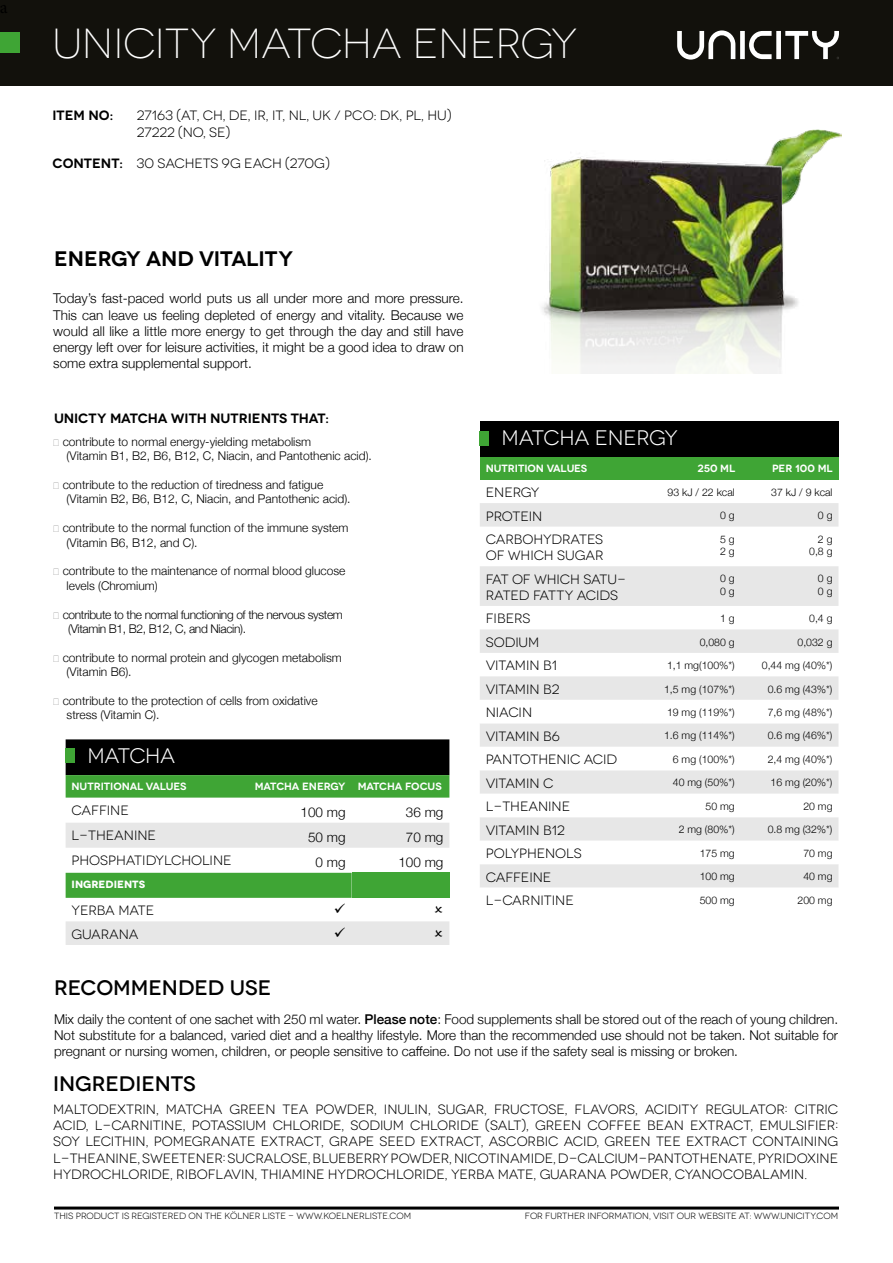
<style>
.page{position:relative;width:893px;height:1263px;background:#fff}
.page>*{position:absolute;margin:0;border:0;box-sizing:border-box;transform-origin:0 0}
.t1{font:300 42px "Novecentowide";letter-spacing:-.005em;color:#fff}
.t2{font:500 21px "Novecentowide";color:#000}
.t3{font:21px "Novecentowide";letter-spacing:-.01em;color:#fff}
.t4{font:600 21px "Novecentowide";color:#000}
.t5{font:13.5px/16.2px "Novecentowide";color:#000}
.t6{font:300 13.5px/16.2px "Helvetica Neue";color:#000;text-align:justify}
.t7{font:600 13.5px "Novecentowide";color:#000}
.t8{font:300 12px/14.4px "Helvetica Neue";color:#000}
.t9{font:300 12px/14.4px "Helvetica Neue";letter-spacing:-.03em;color:#000}
.t10{font:300 10.5px/12.6px "Helvetica Neue";color:#000}
.t11{font:600 10.5px "Novecentowide";letter-spacing:-.01em;color:#fff}
.t12{font:700 10.5px "Novecentowide";color:#fff}
.t13{font:9px "Novecentowide";color:#000}
.s1{font-weight:600}
.s2{font-weight:500}
</style>
<div class="page">
<div style="left:0;top:0;width:892px;height:86px;background:#12110c"></div>
<div style="left:0;top:32px;width:19px;height:20px;background:#3fa535"></div>
<svg style="left:677px;top:30px;width:162px;height:30px"></svg>
<div style="left:480px;top:421px;width:358px;height:36px;background:#000"></div>
<div style="left:480px;top:457px;width:358px;height:23px;background:#3fa535"></div>
<svg style="left:480px;top:503px;width:358px;height:197px;fill:#e7e7e7"></svg>
<svg style="left:480px;top:723px;width:358px;height:165px;fill:#e7e7e7"></svg>
<div style="left:480px;top:431px;width:9px;height:14px;background:#3fa535"></div>
<hr style="left:54px;top:1206px;width:785px;height:3px;background:#000">
<img style="left:800px;top:130px;width:42px;height:4px">
<img style="left:542px;top:134px;width:300px;height:239px">
<div style="left:66px;top:739px;width:383px;height:36px;background:#000"></div>
<svg style="left:66px;top:775px;width:383px;height:23px;background:#43a639"></svg>
<svg style="left:66px;top:823px;width:383px;height:122px"></svg>
<div style="left:352px;top:873px;width:97px;height:25px;background:#3fa535"></div>
<div style="left:66px;top:748px;width:9px;height:15px;background:#3fa535"></div>
<svg style="left:435px;top:906px;width:7px;height:7px"></svg>
<svg style="left:435px;top:930px;width:7px;height:6px"></svg>
<svg style="left:335px;top:904px;width:10px;height:9px"></svg>
<svg style="left:335px;top:927px;width:10px;height:10px"></svg>
<h1 class="t1" style="left:53px;top:19px;width:526px">UNICITY MATCHA ENERGY</h1>
<p class="t7" style="left:53px;top:107px;width:62px">ITEM NO:</p>
<p class="t5" style="left:137px;top:107px;width:316px">27163 (AT, CH, DE, IR, IT, NL, UK / PCO: DK, PL, HU)<br>27222 (NO, SE)</p>
<p class="t5" style="left:53px;top:155px;width:279px"><span class="s1">CONTENT:</span> 30 SACHETS 9G EACH (270G)</p>
<h2 class="t4" style="left:54px;top:245px;width:241px">ENERGY AND VITALITY</h2>
<p class="t6" style="left:53px;top:290px;width:412px">Today’s fast-paced world puts us all under more and more pressure.<br>This can leave us feeling depleted of energy and vitality. Because we would all like a little more energy to get through the day and still have energy left over for leisure activities, it might be a good idea to draw on some extra supplemental support.</p>
<p class="t7" style="left:54px;top:410px;width:277px">UNICTY MATCHA WITH NUTRIENTS THAT:</p>
<p class="t8" style="left:67px;top:433px;width:307px;text-indent:-4px">contribute to normal energy-yielding metabolism<br>(Vitamin B1, B2, B6, B12, C, Niacin, and Pantothenic acid).</p>
<p class="t8" style="left:67px;top:476px;width:285px;text-indent:-4px">contribute to the reduction of tiredness and fatigue (Vitamin B2, B6, B12, C, Niacin, and Pantothenic acid).</p>
<p class="t8" style="left:67px;top:520px;width:283px;text-indent:-4px">contribute to the normal function of the immune system (Vitamin B6, B12, and C).</p>
<p class="t8" style="left:67px;top:563px;width:280px;text-indent:-4px">contribute to the maintenance of normal blood glucose levels (Chromium)</p>
<p class="t9" style="left:68px;top:606px;width:276px;text-indent:-5px">contribute to the normal functioning of the nervous system (Vitamin B1, B2, B12, C, and Niacin).</p>
<p class="t8" style="left:67px;top:649px;width:277px;text-indent:-4px">contribute to normal protein and glycogen metabolism (Vitamin B6).</p>
<p class="t8" style="left:67px;top:692px;width:253px;text-indent:-4px">contribute to the protection of cells from oxidative stress (Vitamin C).</p>
<h2 class="t3" style="left:87px;top:744px;width:89px">MATCHA</h2>
<p class="t11" style="left:72px;top:780px;width:116px">NUTRITIONAL VALUES</p>
<p class="t11" style="left:255px;top:780px;width:189px">MATCHA ENERGY MATCHA FOCUS</p>
<p class="t5" style="left:72px;top:802px;width:59px">CAFFINE</p>
<p class="t6" style="left:301px;top:803px;width:47px">100 mg</p>
<p class="t6" style="left:406px;top:803px;width:39px">36 mg</p>
<p class="t5" style="left:72px;top:827px;width:86px">L-THEANINE</p>
<p class="t6" style="left:308px;top:828px;width:39px">50 mg</p>
<p class="t6" style="left:406px;top:828px;width:39px">70 mg</p>
<p class="t5" style="left:72px;top:852px;width:161px">PHOSPHATIDYLCHOLINE</p>
<p class="t6" style="left:316px;top:853px;width:32px">0 mg</p>
<p class="t6" style="left:398px;top:853px;width:47px">100 mg</p>
<p class="t12" style="left:72px;top:877px;width:75px">INGREDIENTS</p>
<p class="t5" style="left:72px;top:902px;width:84px">YERBA MATE</p>
<p class="t5" style="left:72px;top:926px;width:68px">GUARANA</p>
<h2 class="t2" style="left:54px;top:975px;width:219px">RECOMMENDED USE</h2>
<h2 class="t3" style="left:502px;top:426px;width:178px">MATCHA ENERGY</h2>
<p class="t11" style="left:486px;top:462px;width:103px">NUTRITION VALUES</p>
<p class="t11" style="left:697px;top:462px;width:39px">250 ML</p>
<p class="t11" style="left:772px;top:462px;width:62px">PER 100 ML</p>
<p class="t5" style="left:486px;top:484px;width:55px">ENERGY</p>
<p class="t10" style="left:668px;top:485px;width:69px">93 kJ / 22 kcal</p>
<p class="t10" style="left:771px;top:485px;width:63px">37 kJ / 9 kcal</p>
<p class="t5" style="left:486px;top:508px;width:58px">PROTEIN</p>
<p class="t10" style="left:720px;top:508px;width:16px">0 g</p>
<p class="t10" style="left:818px;top:508px;width:16px">0 g</p>
<p class="t5" style="left:486px;top:531px;width:119px">CARBOHYDRATES<br>OF WHICH SUGAR</p>
<p class="t10" style="left:720px;top:532px;width:16px">5 g<br>2 g</p>
<p class="t10" style="left:809px;top:532px;width:25px;text-align:right">2 g<br>0,8 g</p>
<p class="t5" style="left:486px;top:571px;width:142px">FAT OF WHICH SATU-<br>RATED FATTY ACIDS</p>
<p class="t10" style="left:720px;top:572px;width:16px">0 g<br>0 g</p>
<p class="t10" style="left:818px;top:572px;width:16px">0 g<br>0 g</p>
<p class="t5" style="left:486px;top:611px;width:46px">FIBERS</p>
<p class="t10" style="left:720px;top:611px;width:16px">1 g</p>
<p class="t10" style="left:809px;top:611px;width:25px">0,4 g</p>
<p class="t5" style="left:486px;top:634px;width:55px">SODIUM</p>
<p class="t10" style="left:700px;top:635px;width:37px">0,080 g</p>
<p class="t10" style="left:797px;top:635px;width:37px">0,032 g</p>
<p class="t5" style="left:486px;top:658px;width:73px">VITAMIN B1</p>
<p class="t10" style="left:667px;top:658px;width:69px">1,1 mg(100%*)</p>
<p class="t10" style="left:762px;top:658px;width:72px">0,44 mg (40%*)</p>
<p class="t5" style="left:486px;top:681px;width:75px">VITAMIN B2</p>
<p class="t10" style="left:664px;top:682px;width:72px">1,5 mg (107%*)</p>
<p class="t10" style="left:768px;top:682px;width:66px">0.6 mg (43%*)</p>
<p class="t5" style="left:486px;top:705px;width:48px">NIACIN</p>
<p class="t10" style="left:667px;top:705px;width:69px">19 mg (119%*)</p>
<p class="t10" style="left:768px;top:705px;width:66px">7,6 mg (48%*)</p>
<p class="t5" style="left:486px;top:728px;width:75px">VITAMIN B6</p>
<p class="t10" style="left:664px;top:729px;width:72px">1.6 mg (114%*)</p>
<p class="t10" style="left:768px;top:729px;width:66px">0.6 mg (46%*)</p>
<p class="t5" style="left:486px;top:751px;width:133px">PANTOTHENIC ACID</p>
<p class="t10" style="left:673px;top:752px;width:63px">6 mg (100%*)</p>
<p class="t10" style="left:768px;top:752px;width:66px">2,4 mg (40%*)</p>
<p class="t5" style="left:486px;top:775px;width:69px">VITAMIN C</p>
<p class="t10" style="left:673px;top:776px;width:63px">40 mg (50%*)</p>
<p class="t10" style="left:771px;top:776px;width:63px">16 mg (20%*)</p>
<p class="t5" style="left:486px;top:798px;width:86px">L-THEANINE</p>
<p class="t10" style="left:706px;top:799px;width:31px">50 mg</p>
<p class="t10" style="left:803px;top:799px;width:31px">20 mg</p>
<p class="t5" style="left:486px;top:822px;width:80px">VITAMIN B12</p>
<p class="t10" style="left:679px;top:822px;width:58px">2 mg (80%*)</p>
<p class="t10" style="left:768px;top:822px;width:66px">0.8 mg (32%*)</p>
<p class="t5" style="left:486px;top:845px;width:98px">POLYPHENOLS</p>
<p class="t10" style="left:700px;top:846px;width:37px">175 mg</p>
<p class="t10" style="left:803px;top:846px;width:31px">70 mg</p>
<p class="t5" style="left:486px;top:869px;width:67px">CAFFEINE</p>
<p class="t10" style="left:700px;top:869px;width:37px">100 mg</p>
<p class="t10" style="left:803px;top:869px;width:31px">40 mg</p>
<p class="t5" style="left:486px;top:892px;width:90px">L-CARNITINE</p>
<p class="t10" style="left:700px;top:893px;width:37px">500 mg</p>
<p class="t10" style="left:797px;top:893px;width:37px">200 mg</p>
<p class="t6" style="left:54px;top:1010px;width:786px">Mix daily the content of one sachet with 250 ml water. <span class="s2">Please note</span>: Food supplements shall be stored out of the reach of young children.<br>Not substitute for a balanced, varied diet and a healthy lifestyle. More than the recommended use should not be taken. Not suitable for pregnant or nursing women, children, or people sensitive to caffeine. Do not use if the safety seal is missing or broken.</p>
<h2 class="t2" style="left:53px;top:1071px;width:144px">INGREDIENTS</h2>
<p class="t5" style="left:53px;top:1101px;width:786px;text-align:justify">MALTODEXTRIN, MATCHA GREEN TEA POWDER, INULIN, SUGAR, FRUCTOSE, FLAVORS, ACIDITY REGULATOR: CITRIC ACID, L-CARNITINE, POTASSIUM CHLORIDE, SODIUM CHLORIDE (SALT), GREEN COFFEE BEAN EXTRACT, EMULSIFIER:<br>SOY LECITHIN, POMEGRANATE EXTRACT, GRAPE SEED EXTRACT, ASCORBIC ACID, GREEN TEE EXTRACT CONTAINING L-THEANINE, SWEETENER: SUCRALOSE, BLUEBERRY POWDER, NICOTINAMIDE, D-CALCIUM-PANTOTHENATE, PYRIDOXINE HYDROCHLORIDE, RIBOFLAVIN, THIAMINE HYDROCHLORIDE, YERBA MATE, GUARANA POWDER, CYANOCOBALAMIN.</p>
<p class="t13" style="left:525px;top:1211px;width:315px">FOR FURTHER INFORMATION, VISIT OUR WEBSITE AT: WWW.UNICITY.COM</p>
<p class="t13" style="left:54px;top:1211px;width:359px">THIS PRODUCT IS REGISTERED ON THE KÖLNER LISTE - WWW.KOELNERLISTE.COM</p>
</div>
